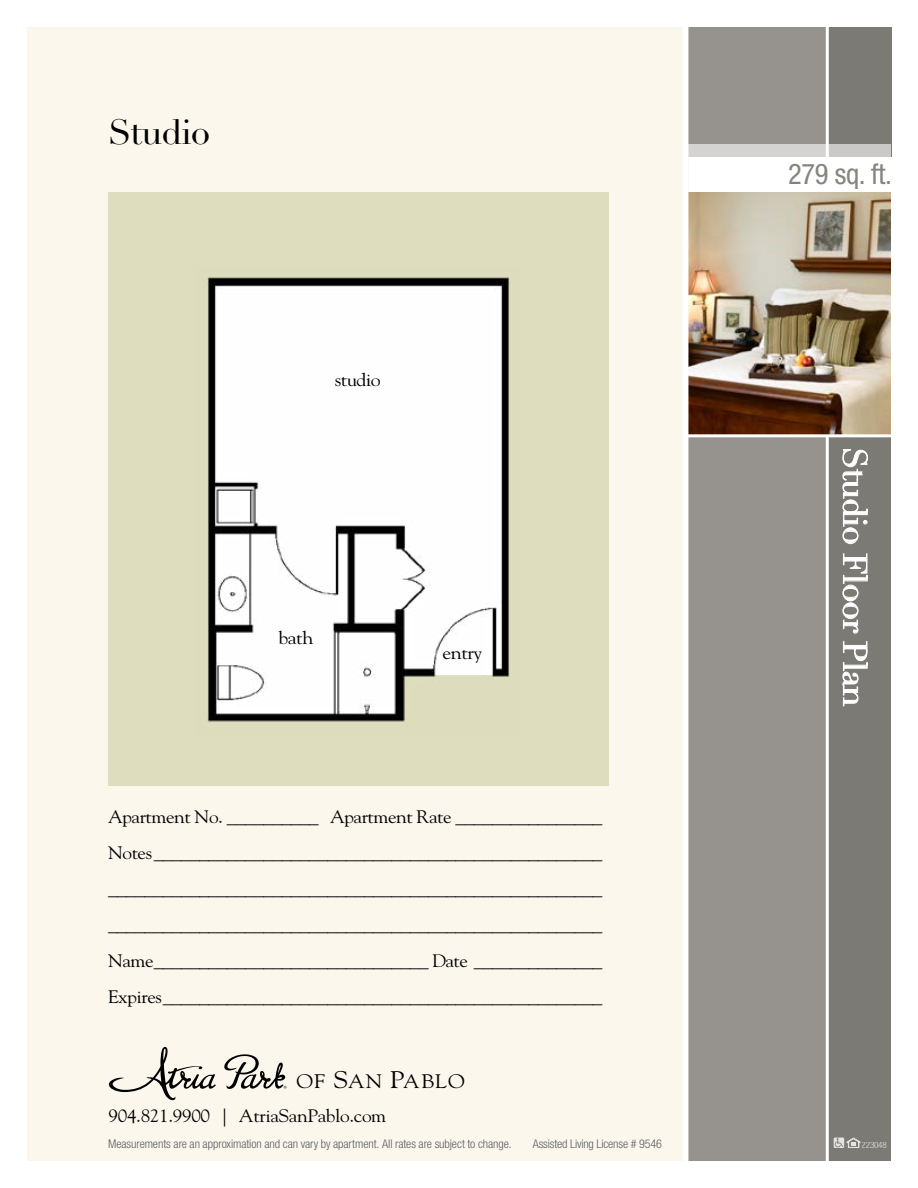
<style>
.page{position:relative;width:918px;height:1188px;background:#fff}
.page>*{position:absolute;margin:0;border:0;box-sizing:border-box;transform-origin:0 0}
.t1{font:34.5px "Didot LT Std";letter-spacing:-.025em;color:#000}
.t2{font:33px "Didot LT Std";letter-spacing:-.025em;color:#fff}
.t3{font:condensed 28.5px "Helvetica Neue LT Std";letter-spacing:-.01em;color:#85847d}
.t4{font:19.5px "Goudy Std";letter-spacing:.05em;color:#000;scale:1.1 1}
.t5{font:18px/36px "Goudy Std";letter-spacing:-.025em;color:#000;text-align:justify;scale:1.07 1}
.t6{font:18px "Goudy Std";letter-spacing:-.025em;color:#000;scale:1.1 1}
.t7{font:300 condensed 12px "Helvetica Neue LT Std";letter-spacing:-.01em;color:#5c5d61}
.t8{font:300 condensed 9px "Helvetica Neue LT Std";letter-spacing:-.025em;color:#fff}
.s1{font-size:24px}
</style>
<div class="page">
<div style="left:27px;top:27px;width:661px;height:1134px;background:#fbf7ec"></div>
<div style="left:688px;top:199px;width:141px;height:962px;background:#96938e"></div>
<div style="left:688px;top:27px;width:141px;height:130px;background:#96938e"></div>
<div style="left:827px;top:205px;width:64px;height:956px;background:#7b7a75"></div>
<div style="left:827px;top:27px;width:64px;height:130px;background:#7b7a75"></div>
<hr style="left:826px;top:427px;width:3px;height:761px;background:#fff">
<hr style="left:826px;top:0;width:3px;height:158px;background:#fff">
<img style="left:688px;top:193px;width:203px;height:241px">
<div style="left:688px;top:145px;width:203px;height:12px;background:#d5d3d1"></div>
<div style="left:682px;top:0;width:6px;height:1188px;background:#fff"></div>
<hr style="left:685px;top:434px;width:233px;height:3px;background:#fff">
<div style="left:108px;top:192px;width:501px;height:594px;background:#deddbd"></div>
<svg style="left:842px;top:449px;width:26px;height:95px"></svg>
<svg style="left:842px;top:553px;width:26px;height:81px"></svg>
<svg style="left:842px;top:641px;width:26px;height:65px"></svg>
<img style="left:207px;top:277px;width:303px;height:445px">
<svg style="left:108px;top:1047px;width:179px;height:53px"></svg>
<svg style="left:834px;top:1138px;width:26px;height:10px"></svg>
<h1 class="t1" style="left:108px;top:111px;width:104px">Studio</h1>
<p class="t6" style="left:335px;top:369px;width:43px">studio</p>
<p class="t6" style="left:279px;top:627px;width:33px">bath</p>
<p class="t6" style="left:443px;top:641px;width:38px">entry</p>
<p class="t5" style="left:108px;top:799px;width:464px">Apartment No. __________ Apartment Rate ________________ Notes_________________________________________________ ______________________________________________________ ______________________________________________________ Name______________________________ Date ______________ Expires________________________________________________</p>
<p class="t4" style="left:297px;top:1070px;width:155px">OF <span class="s1">S</span>AN <span class="s1">P</span>ABLO</p>
<p class="t5" style="left:109px;top:1098px;width:261px">904.821.9900 | AtriaSanPablo.com</p>
<h3 class="t3" style="left:788px;top:157px;width:106px">279 sq. ft.</h3>
<h2 class="t2" style="left:875px;top:447px;width:261px;rotate:90deg">Studio Floor Plan</h2>
<p class="t7" style="left:108px;top:1137px;width:405px">Measurements are an approximation and can vary by apartment. All rates are subject to change.</p>
<p class="t7" style="left:533px;top:1137px;width:130px">Assisted Living License # 9546</p>
<p class="t8" style="left:862px;top:1140px;width:26px">223048</p>
</div>
